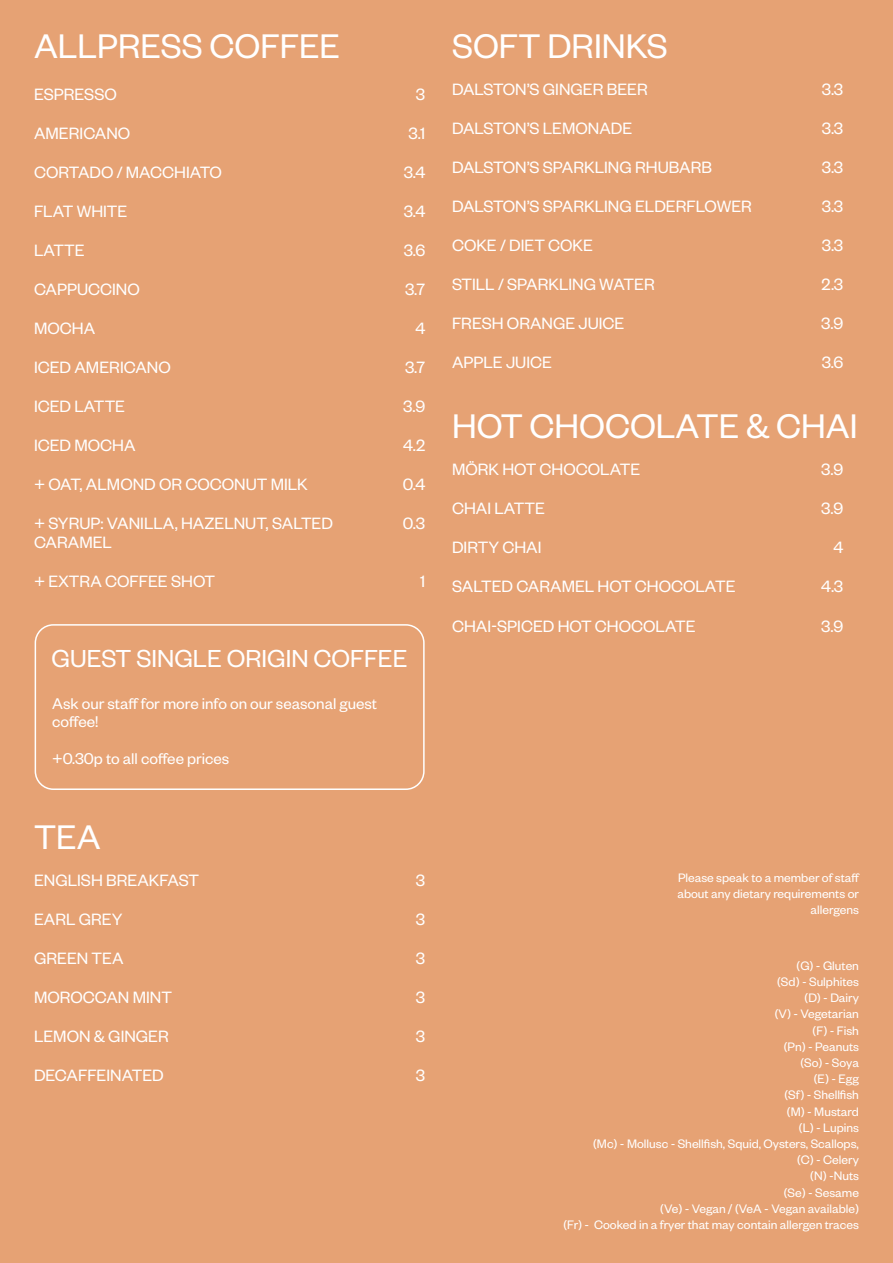
<style>
.page{position:relative;width:893px;height:1263px;background:#e6a274}
.page>*{position:absolute;margin:0;border:0;box-sizing:border-box;transform-origin:0 0}
.t1{font:37.5px "Founders Grotesk";color:#fff}
.t2{font:27px "Founders Grotesk";color:#fff}
.t3{font:18px/39px "Founders Grotesk";color:#fff}
.t4{font:17.1px/18.5px "Founders Grotesk";color:#fff}
.t5{font:13.5px/16.2px "Founders Grotesk";color:#fff;text-align:right}
</style>
<div class="page">
<div style="left:35px;top:624px;width:390px;height:166px;border:2px solid #fff;border-radius:18px"></div>
<p class="t1" style="left:34px;top:23px;width:308px">ALLPRESS COFFEE</p>
<p class="t3" style="left:34px;top:74px;width:190px">ESPRESSO<br>AMERICANO<br>CORTADO / MACCHIATO<br>FLAT WHITE</p>
<p class="t3" style="left:34px;top:230px;width:52px">LATTE</p>
<p class="t3" style="left:34px;top:269px;width:107px">CAPPUCCINO</p>
<p class="t3" style="left:34px;top:308px;width:301px">MOCHA<br>ICED AMERICANO<br>ICED LATTE<br>ICED MOCHA<br>+ OAT, ALMOND OR COCONUT MILK<br>+ SYRUP: VANILLA, HAZELNUT, SALTED</p>
<p class="t3" style="left:34px;top:522px;width:80px">CARAMEL</p>
<p class="t3" style="left:34px;top:561px;width:183px">+ EXTRA COFFEE SHOT</p>
<p class="t3" style="left:416px;top:74px;width:11px">3</p>
<p class="t3" style="left:409px;top:113px;width:18px">3.1</p>
<p class="t3" style="left:404px;top:152px;width:23px">3.4</p>
<p class="t3" style="left:404px;top:191px;width:23px">3.4</p>
<p class="t3" style="left:404px;top:230px;width:23px">3.6</p>
<p class="t3" style="left:405px;top:269px;width:22px">3.7</p>
<p class="t3" style="left:415px;top:308px;width:11px">4</p>
<p class="t3" style="left:405px;top:347px;width:22px">3.7</p>
<p class="t3" style="left:403px;top:386px;width:24px">3.9</p>
<p class="t3" style="left:403px;top:425px;width:24px">4.2</p>
<p class="t3" style="left:403px;top:464px;width:24px">0.4</p>
<p class="t3" style="left:403px;top:503px;width:24px">0.3</p>
<p class="t3" style="left:420px;top:561px;width:7px">1</p>
<p class="t2" style="left:52px;top:642px;width:357px">GUEST SINGLE ORIGIN COFFEE</p>
<p class="t4" style="left:52px;top:693px;width:327px">Ask our staff for more info on our seasonal guest coffee!</p>
<p class="t4" style="left:52px;top:749px;width:179px">+0.30p to all coffee prices</p>
<p class="t1" style="left:34px;top:814px;width:68px">TEA</p>
<p class="t3" style="left:34px;top:860px;width:166px">ENGLISH BREAKFAST<br>EARL GREY<br>GREEN TEA<br>MOROCCAN MINT<br>LEMON &amp; GINGER<br>DECAFFEINATED</p>
<p class="t3" style="left:416px;top:860px;width:11px">3</p>
<p class="t3" style="left:416px;top:899px;width:11px">3</p>
<p class="t3" style="left:416px;top:938px;width:11px">3</p>
<p class="t3" style="left:416px;top:977px;width:11px">3</p>
<p class="t3" style="left:416px;top:1016px;width:11px">3</p>
<p class="t3" style="left:416px;top:1055px;width:11px">3</p>
<p class="t1" style="left:452px;top:23px;width:217px">SOFT DRINKS</p>
<p class="t3" style="left:452px;top:69px;width:197px">DALSTON’S GINGER BEER</p>
<p class="t3" style="left:452px;top:108px;width:182px">DALSTON’S LEMONADE</p>
<p class="t3" style="left:452px;top:147px;width:262px">DALSTON’S SPARKLING RHUBARB</p>
<p class="t3" style="left:452px;top:186px;width:302px">DALSTON’S SPARKLING ELDERFLOWER</p>
<p class="t3" style="left:452px;top:225px;width:142px">COKE / DIET COKE</p>
<p class="t3" style="left:452px;top:264px;width:204px">STILL / SPARKLING WATER</p>
<p class="t3" style="left:452px;top:303px;width:174px">FRESH ORANGE JUICE</p>
<p class="t3" style="left:452px;top:342px;width:101px">APPLE JUICE</p>
<p class="t3" style="left:822px;top:69px;width:23px">3.3</p>
<p class="t3" style="left:822px;top:108px;width:23px">3.3</p>
<p class="t3" style="left:822px;top:147px;width:23px">3.3</p>
<p class="t3" style="left:822px;top:186px;width:23px">3.3</p>
<p class="t3" style="left:822px;top:225px;width:23px">3.3</p>
<p class="t3" style="left:821px;top:264px;width:23px">2.3</p>
<p class="t3" style="left:821px;top:303px;width:24px">3.9</p>
<p class="t3" style="left:822px;top:342px;width:23px">3.6</p>
<p class="t1" style="left:452px;top:403px;width:407px">HOT CHOCOLATE &amp; CHAI</p>
<p class="t3" style="left:452px;top:449px;width:285px">MÖRK HOT CHOCOLATE<br>CHAI LATTE<br>DIRTY CHAI<br>SALTED CARAMEL HOT CHOCOLATE<br>CHAI-SPICED HOT CHOCOLATE</p>
<p class="t3" style="left:821px;top:449px;width:24px">3.9</p>
<p class="t3" style="left:821px;top:488px;width:24px">3.9</p>
<p class="t3" style="left:833px;top:527px;width:11px">4</p>
<p class="t3" style="left:821px;top:566px;width:23px">4.3</p>
<p class="t3" style="left:821px;top:605px;width:24px">3.9</p>
<p class="t5" style="left:677px;top:869px;width:184px">Please speak to a member of staff about any dietary requirements or allergens</p>
<p class="t5" style="left:797px;top:957px;width:64px">(G) - Gluten</p>
<p class="t5" style="left:777px;top:973px;width:83px">(Sd) - Sulphites</p>
<p class="t5" style="left:804px;top:989px;width:56px">(D) - Dairy</p>
<p class="t5" style="left:775px;top:1005px;width:86px">(V) - Vegetarian</p>
<p class="t5" style="left:812px;top:1021px;width:48px">(F) - Fish</p>
<p class="t5" style="left:784px;top:1038px;width:77px">(Pn) - Peanuts</p>
<p class="t5" style="left:800px;top:1054px;width:60px">(So) - Soya</p>
<p class="t5" style="left:814px;top:1070px;width:47px">(E) - Egg</p>
<p class="t5" style="left:784px;top:1086px;width:76px">(Sf) - Shellfish</p>
<p class="t5" style="left:787px;top:1102px;width:74px">(M) - Mustard</p>
<p class="t5" style="left:799px;top:1119px;width:62px">(L) - Lupins</p>
<p class="t5" style="left:593px;top:1135px;width:267px">(Mc) - Mollusc - Shellfish, Squid, Oysters, Scallops,</p>
<p class="t5" style="left:797px;top:1151px;width:63px">(C) - Celery</p>
<p class="t5" style="left:810px;top:1167px;width:50px">(N) -Nuts</p>
<p class="t5" style="left:784px;top:1183px;width:77px">(Se) - Sesame</p>
<p class="t5" style="left:660px;top:1200px;width:200px">(Ve) - Vegan / (VeA - Vegan available)</p>
<p class="t5" style="left:563px;top:1216px;width:297px">(Fr) - Cooked in a fryer that may contain allergen traces</p>
</div>
